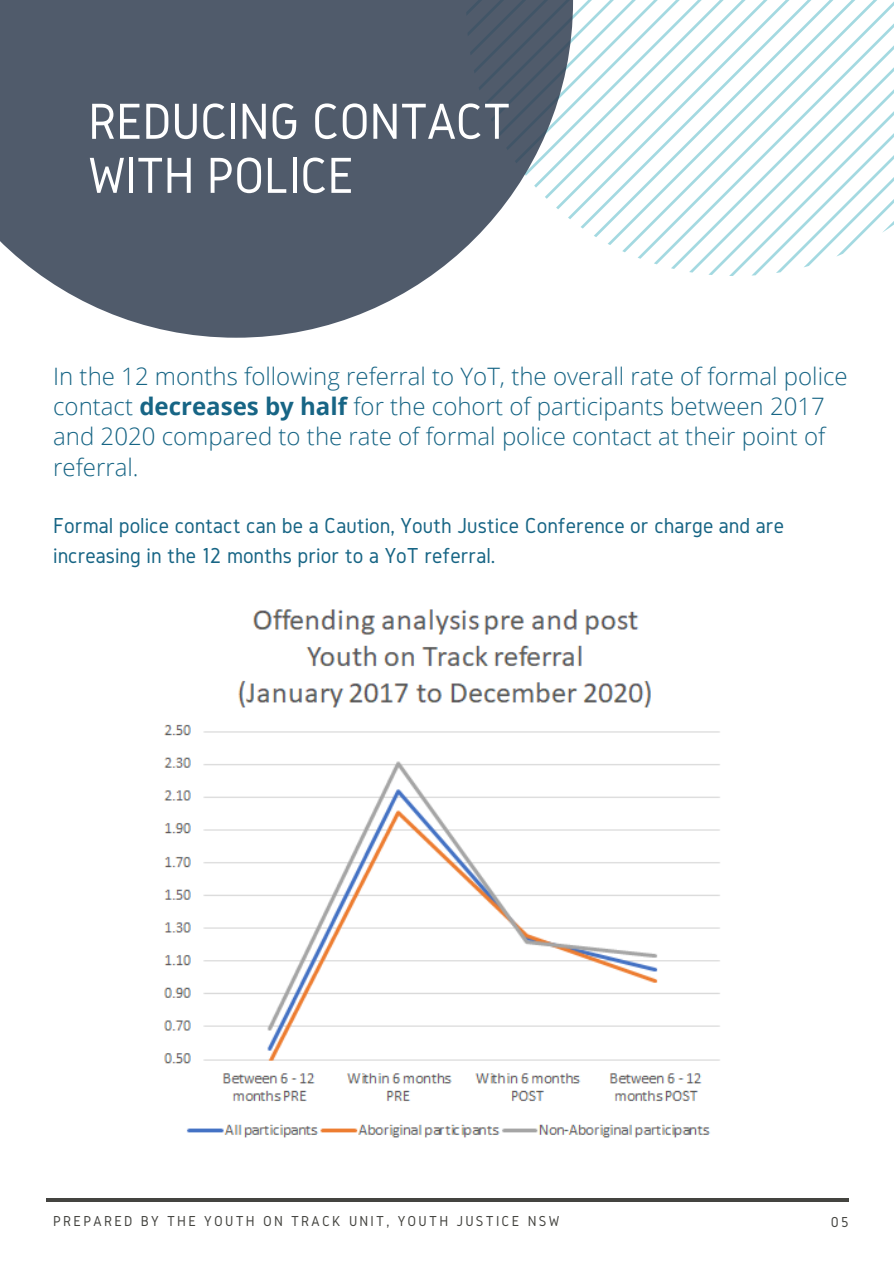
<style>
.page{position:relative;width:894px;height:1264px;background:#fff}
.page>*{position:absolute;margin:0;border:0;box-sizing:border-box;transform-origin:0 0}
.t1{font:52.5px/54px "Gidole";letter-spacing:-.01em;color:#fff}
.t2{font:300 24px/30.5px "Open Sans";color:#176585}
.t3{font:22.5px/29.2px "Gidole";color:#176585}
.t4{font:15px "Gidole";letter-spacing:.15em;color:#444440}
.s1{font-weight:700}
</style>
<div class="page">
<svg style="left:573px;top:0;width:320px;height:275px"></svg>
<hr style="left:46px;top:1198px;width:802px;height:3px;background:#444440">
<svg style="left:0;top:0;width:573px;height:338px;fill:#505b6b"></svg>
<img style="left:164px;top:609px;width:556px;height:529px">
<p class="t1" style="left:88px;top:94px;width:424px">REDUCING CONTACT<br>WITH POLICE</p>
<p class="t2" style="left:53px;top:360px;width:795px">In the 12 months following referral to YoT, the overall rate of formal police contact <span class="s1">decreases by half</span> for the cohort of participants between 2017 and 2020 compared to the rate of formal police contact at their point of referral.</p>
<p class="t3" style="left:53px;top:511px;width:732px">Formal police contact can be a Caution, Youth Justice Conference or charge and are increasing in the 12 months prior to a YoT referral.</p>
<p class="t4" style="left:53px;top:1213px;width:507px">PREPARED BY THE YOUTH ON TRACK UNIT, YOUTH JUSTICE NSW</p>
<p class="t4" style="left:830px;top:1214px;width:19px">05</p>
</div>
